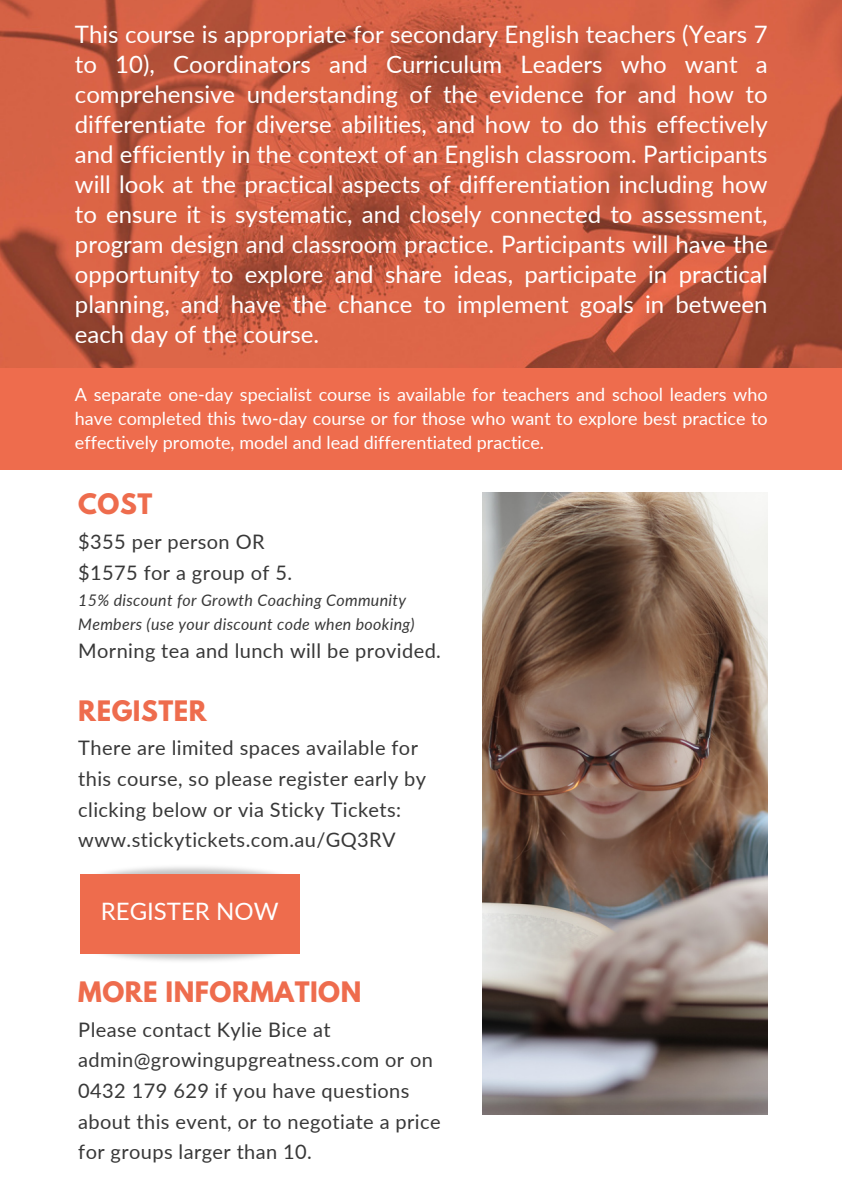
<style>
.page{position:relative;width:842px;height:1191px;background:#fff}
.page>*{position:absolute;margin:0;border:0;box-sizing:border-box;transform-origin:0 0}
.t1{font:700 25px "League Spartan";letter-spacing:.02em;color:#ee6c4d}
.t2{font:24px/30px "Lato";color:#fff;text-align:justify}
.t3{font:20px/30.6px "Lato";letter-spacing:.02em;color:#383838}
.t4{font:18px/24px "Lato";color:#fff;text-align:justify}
.t5{font:italic 16px/24px "Lato";letter-spacing:.02em;color:#383838}
</style>
<div class="page">
<div style="left:0;top:367px;width:841px;height:103px;background:#ee6c4d"></div>
<img style="left:0;top:0;width:841px;height:367px">
<img style="left:483px;top:492px;width:284px;height:623px">
<img style="left:80px;top:933px;width:220px;height:28px">
<img style="left:101px;top:867px;width:199px;height:28px">
<div style="left:80px;top:874px;width:219px;height:79px;background:#ee6c4d"></div>
<p class="t2" style="left:75px;top:19px;width:694px">This course is appropriate for secondary English teachers (Years 7 to 10), Coordinators and Curriculum Leaders who want a comprehensive understanding of the evidence for and how to differentiate for diverse abilities, and how to do this effectively and efficiently in the context of an English classroom. Participants will look at the practical aspects of differentiation including how to ensure it is systematic, and closely connected to assessment, program design and classroom practice. Participants will have the opportunity to explore and share ideas, participate in practical planning, and have the chance to implement goals in between each day of the course.</p>
<p class="t4" style="left:75px;top:382px;width:694px">A separate one-day specialist course is available for teachers and school leaders who have completed this two-day course or for those who want to explore best practice to effectively promote, model and lead differentiated practice.</p>
<p class="t1" style="left:78px;top:492px;width:75px">COST</p>
<p class="t3" style="left:78px;top:526px;width:188px">$355 per person OR</p>
<p class="t3" style="left:78px;top:557px;width:215px">$1575 for a group of 5.</p>
<p class="t5" style="left:78px;top:588px;width:338px">15% discount for Growth Coaching Community<br>Members (use your discount code when booking)</p>
<p class="t3" style="left:78px;top:635px;width:364px">Morning tea and lunch will be provided.</p>
<p class="t1" style="left:78px;top:698px;width:130px">REGISTER</p>
<p class="t3" style="left:78px;top:732px;width:349px">There are limited spaces available for this course, so please register early by clicking below or via Sticky Tickets:</p>
<p class="t3" style="left:78px;top:824px;width:319px">www.stickytickets.com.au/GQ3RV</p>
<p class="t2" style="left:101px;top:896px;width:179px">REGISTER NOW</p>
<p class="t1" style="left:78px;top:980px;width:284px">MORE INFORMATION</p>
<p class="t3" style="left:78px;top:1014px;width:356px">Please contact Kylie Bice at admin@growingupgreatness.com or on</p>
<p class="t3" style="left:78px;top:1075px;width:364px">0432 179 629 if you have questions about this event, or to negotiate a price for groups larger than 10.</p>
</div>
